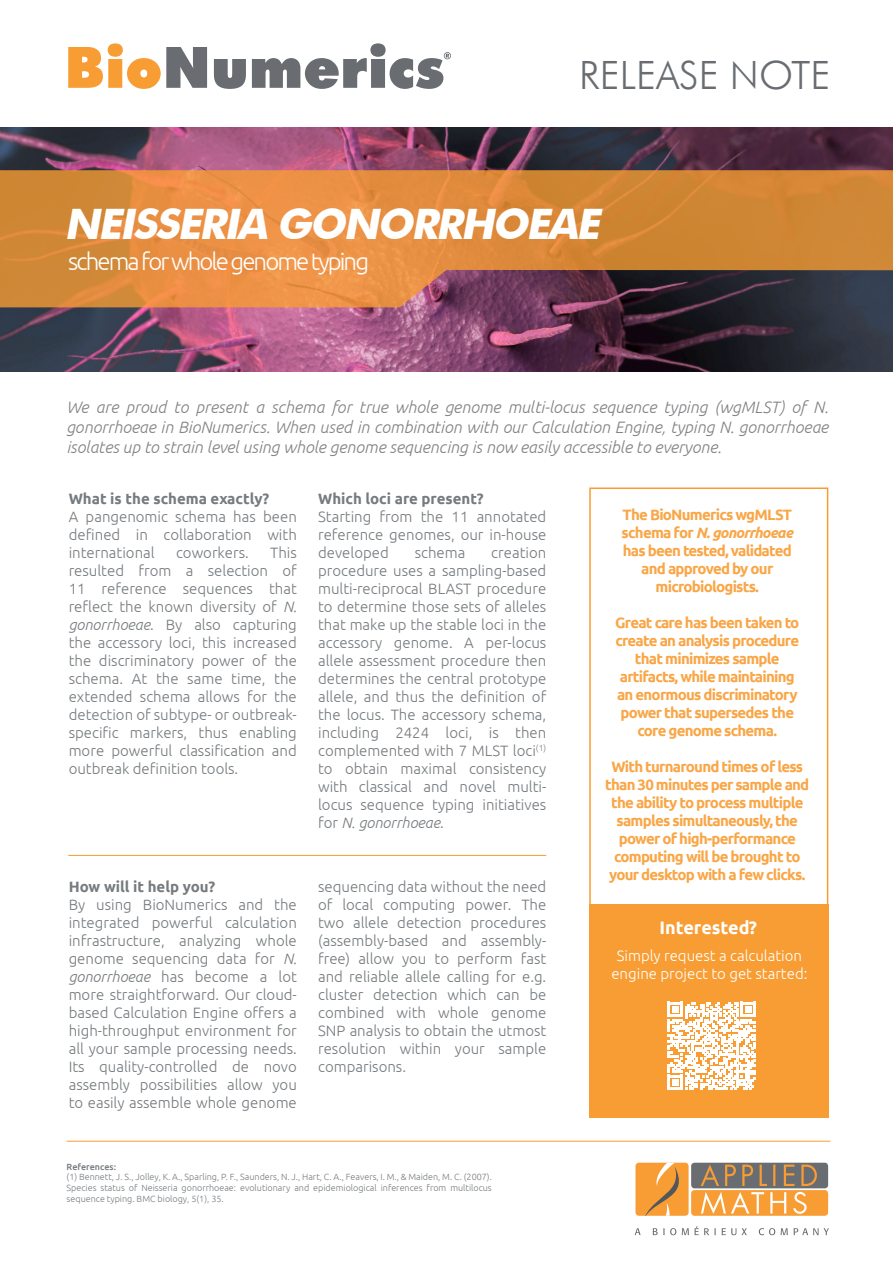
<style>
.page{position:relative;width:893px;height:1263px;background:#fff}
.page>*{position:absolute;margin:0;border:0;box-sizing:border-box;transform-origin:0 0}
.t1{font:italic 700 42px "Futura BT";color:#fff}
.t2{font:300 39px "Futura BT";color:#696d71}
._05_body_text{font:300 24px "Ubuntu";letter-spacing:-.08em;color:#fff}
._05_body_text-2{font:700 18px "Ubuntu";color:#fff}
._05a_body_text_Intro{font:italic 300 16.5px/19.8px "Ubuntu";color:#808285;text-align:justify}
._05_body_text-3{font:300 15px/18px "Ubuntu";color:#767b7f;text-align:justify}
._05_body_text-4{font:700 15px/18px "Ubuntu";letter-spacing:-.05em;color:#f9a647;text-align:center}
._05_body_text-5{font:700 15px "Ubuntu";color:#767b7f}
._05_body_text-6{font:300 15px/18px "Ubuntu";color:#fff;text-align:center}
._05_body_text-7{font:300 9px/10.8px "Ubuntu";color:#767b7f;text-align:justify}
._05_body_text-8{font:500 9px "Ubuntu";color:#767b7f}
.s1{font-style:italic}
</style>
<div class="page">
<img style="left:0;top:127px;width:893px;height:245px">
<div style="left:589px;top:487px;width:239px;height:576px;border:2px solid #f89d33"></div>
<svg style="left:0;top:170px;width:893px;height:137px;background:#c77e3d"></svg>
<svg style="left:68px;top:43px;width:383px;height:46px"></svg>
<div style="left:589px;top:904px;width:239px;height:213px;background:#f89d33"></div>
<div style="left:635px;top:1163px;width:54px;height:53px;background:#f89d33;border-radius:3px"></div>
<div style="left:691px;top:1163px;width:137px;height:25px;background:#696d71;border-radius:3px"></div>
<div style="left:691px;top:1190px;width:137px;height:26px;background:#f89d33;border-radius:3px"></div>
<svg style="left:701px;top:1164px;width:116px;height:22px"></svg>
<svg style="left:701px;top:1192px;width:106px;height:22px"></svg>
<svg style="left:645px;top:1163px;width:44px;height:53px"></svg>
<svg style="left:635px;top:1228px;width:6px;height:7px"></svg>
<svg style="left:653px;top:1228px;width:23px;height:7px"></svg>
<svg style="left:682px;top:1226px;width:34px;height:9px"></svg>
<svg style="left:722px;top:1228px;width:25px;height:7px"></svg>
<svg style="left:759px;top:1228px;width:16px;height:7px"></svg>
<svg style="left:781px;top:1228px;width:7px;height:7px"></svg>
<svg style="left:794px;top:1228px;width:35px;height:7px"></svg>
<hr style="left:67px;top:1141px;width:763px;height:1px;background:#f89d33">
<hr style="left:68px;top:855px;width:478px;height:1px;background:#f89d33">
<svg style="left:668px;top:1002px;width:88px;height:88px"></svg>
<p class="t2" style="left:579px;top:51px;width:253px">RELEASE NOTE</p>
<p class="t1" style="left:64px;top:198px;width:546px">NEISSERIA GONORRHOEAE</p>
<p class="_05_body_text" style="left:68px;top:247px;width:302px">schema for whole genome typing</p>
<p class="_05a_body_text_Intro" style="left:66px;top:397px;width:763px">We are proud to present a schema for true whole genome multi-locus sequence typing (wgMLST) of N. gonorrhoeae in BioNumerics. When used in combination with our Calculation Engine, typing N. gonorrhoeae isolates up to strain level using whole genome sequencing is now easily accessible to everyone.</p>
<p class="_05_body_text-5" style="left:69px;top:489px;width:202px">What is the schema exactly?</p>
<p class="_05_body_text-3" style="left:69px;top:507px;width:230px">A pangenomic schema has been defined in collaboration with international</p>
<p class="_05_body_text-5" style="left:318px;top:489px;width:167px">Which loci are present?</p>
<p class="_05_body_text-3" style="left:318px;top:507px;width:230px">Starting from the 11 annotated reference genomes, our in-house developed</p>
<p class="_05_body_text-4" style="left:622px;top:506px;width:173px">The BioNumerics wgMLST schema for <span class="s1">N. gonorrhoeae </span>has been tested, validated and approved by our microbiologists.</p>
<p class="_05_body_text-4" style="left:615px;top:614px;width:186px">Great care has been taken to create an analysis procedure that minimizes sample artifacts, while maintaining an enormous discriminatory power that supersedes the core genome schema.</p>
<p class="_05_body_text-4" style="left:605px;top:758px;width:206px">With turnaround times of less than 30 minutes per sample and the ability to process multiple samples simultaneously, the power of high-performance computing will be brought to your desktop with a few clicks.</p>
<p class="_05_body_text-3" style="left:69px;top:543px;width:230px;text-indent:201px">This resulted from a selection of 11 reference sequences that reflect the known diversity of <span class="s1">N. gonorrhoeae</span>. By also capturing the accessory loci, this increased the discriminatory power of the schema. At the same time, the extended schema allows for the detection of subtype- or outbreak&shy;specific markers, thus enabling more powerful classification and outbreak definition tools.</p>
<p class="_05_body_text-3" style="left:176px;top:543px;width:74px">coworkers.</p>
<p class="_05_body_text-3" style="left:415px;top:543px;width:52px">schema</p>
<p class="_05_body_text-3" style="left:318px;top:543px;width:230px;text-indent:173px">creation procedure uses a sampling-based multi-reciprocal BLAST procedure to determine those sets of alleles that make up the stable loci in the accessory genome. A per-locus allele assessment procedure then determines the central prototype allele, and thus the definition of the locus. The accessory schema, including 2424 loci, is then complemented with 7 MLST loci<sup>(1) </sup>to obtain maximal consistency with classical and novel multi&shy;locus sequence typing initiatives for <span class="s1">N. gonorrhoeae</span>.</p>
<p class="_05_body_text-5" style="left:69px;top:877px;width:148px">How will it help you?</p>
<p class="_05_body_text-3" style="left:69px;top:895px;width:230px">By using BioNumerics and the integrated powerful calculation infrastructure, analyzing whole genome sequencing data for <span class="s1">N. gonorrhoeae</span> has become a lot more straightforward. Our cloud&shy;based Calculation Engine offers a high-throughput environment for all your sample processing needs.<br>Its quality-controlled de novo assembly possibilities allow you to easily assemble whole genome</p>
<p class="_05_body_text-3" style="left:318px;top:877px;width:230px">sequencing data without the need of local computing power. The two allele detection procedures (assembly-based and assembly&shy;free) allow you to perform fast and reliable allele calling for e.g. cluster detection which can be combined with whole genome SNP analysis to obtain the utmost resolution within your sample comparisons.</p>
<p class="_05_body_text-2" style="left:659px;top:916px;width:99px">Interested?</p>
<p class="_05_body_text-6" style="left:611px;top:946px;width:197px">Simply request a calculation engine project to get started:</p>
<p class="_05_body_text-8" style="left:67px;top:1161px;width:51px">References:</p>
<p class="_05_body_text-7" style="left:67px;top:1171px;width:427px">(1) Bennett, J. S., Jolley, K. A., Sparling, P. F., Saunders, N. J., Hart, C. A., Feavers, I. M., &amp; Maiden, M. C. (2007).<br>Species status of Neisseria gonorrhoeae: evolutionary and epidemiological inferences from multilocus sequence typing. BMC biology, 5(1), 35.</p>
</div>
